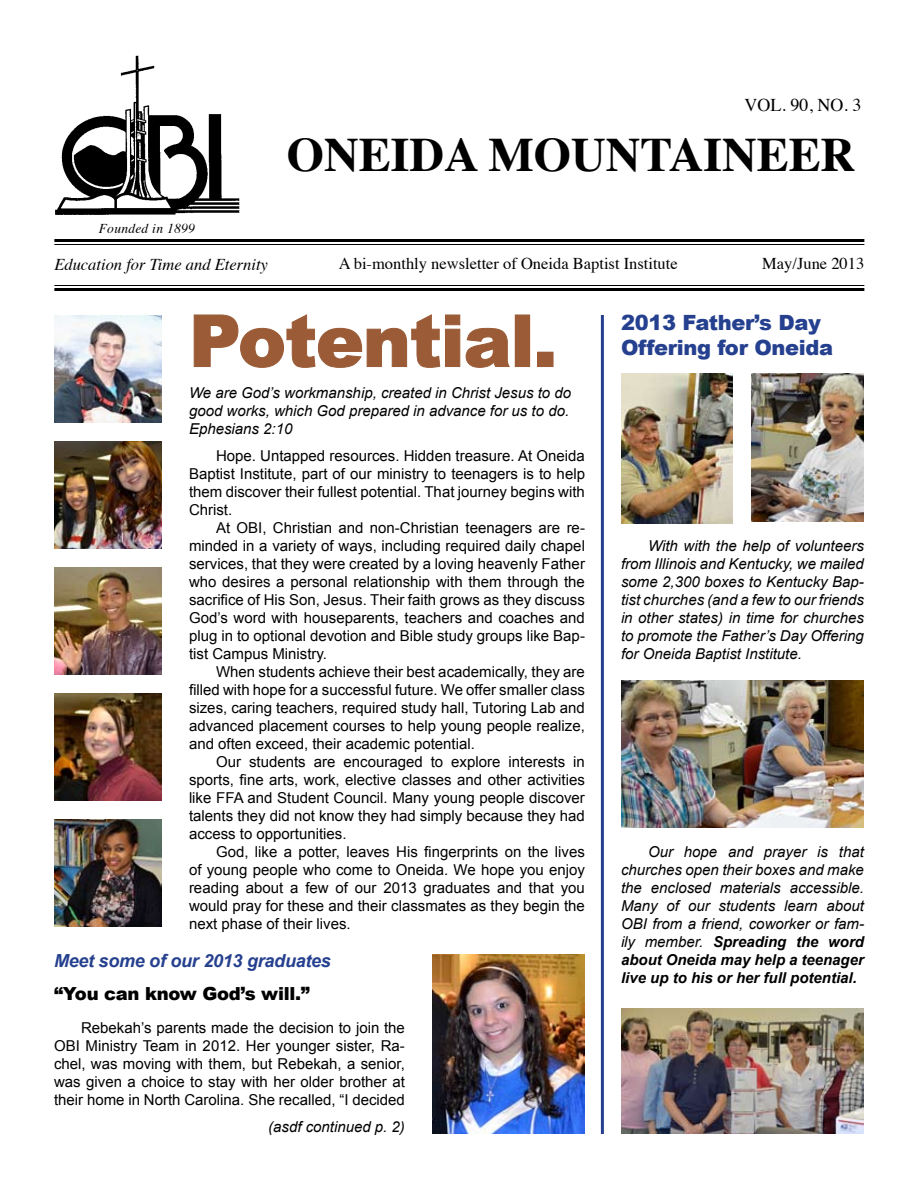
<style>
.page{position:relative;width:918px;height:1188px;background:#fff}
.page>*{position:absolute;margin:0;border:0;box-sizing:border-box;transform-origin:0 0}
.t1{font:900 72px "Arial";letter-spacing:-.015em;color:#9a5b36}
.t2{font:700 48px "Times";color:#000}
.t3{font:900 21px/25.2px "Arial";letter-spacing:-.015em;color:#25408f}
.t4{font:italic 700 18px "Arial";letter-spacing:-.015em;color:#25408f}
.t5{font:900 18px "Arial";letter-spacing:-.015em;color:#000}
.t6{font:18px "Times";color:#000}
.t7{font:16.5px "Times";color:#000}
.t8{font:italic 16.5px "Times";color:#000}
.t9{font:15px/18px "Arial";color:#000;text-align:justify}
.t10{font:italic 15px/18px "Arial";color:#000;text-align:justify}
.t11{font:italic 13.5px "Times";letter-spacing:.02em;color:#000}
.s1{font-weight:700}
</style>
<div class="page">
<img style="left:56px;top:55px;width:184px;height:160px">
<hr style="left:54px;top:239px;width:810px;height:3px;background:#000">
<hr style="left:54px;top:244px;width:810px;height:1px;background:#000">
<hr style="left:54px;top:285px;width:810px;height:1px;background:#000">
<hr style="left:54px;top:288px;width:810px;height:3px;background:#000">
<svg style="left:193px;top:314px;width:317px;height:54px"></svg>
<div style="left:515px;top:315px;width:15px;height:52px;border:1px solid #9a5b36"></div>
<div style="left:538px;top:352px;width:15px;height:15px;border:1px solid #9a5b36"></div>
<img style="left:54px;top:441px;width:108px;height:108px">
<img style="left:54px;top:693px;width:108px;height:108px">
<img style="left:54px;top:315px;width:108px;height:108px">
<img style="left:54px;top:819px;width:108px;height:108px">
<img style="left:54px;top:567px;width:108px;height:108px">
<img style="left:621px;top:1008px;width:243px;height:126px">
<img style="left:621px;top:374px;width:112px;height:149px">
<img style="left:751px;top:374px;width:113px;height:148px">
<img style="left:621px;top:681px;width:243px;height:146px">
<hr style="left:601px;top:315px;width:3px;height:819px;background:#25408f">
<img style="left:432px;top:954px;width:153px;height:180px">
<p class="t6" style="left:744px;top:89px;width:118px">VOL. 90, NO. 3</p>
<p class="t11" style="left:99px;top:216px;width:98px">Founded in 1899</p>
<h2 class="t2" style="left:287px;top:109px;width:570px">ONEIDA MOUNTAINEER</h2>
<p class="t8" style="left:54px;top:250px;width:215px">Education for Time and Eternity</p>
<p class="t7" style="left:339px;top:248px;width:341px">A bi-monthly newsletter of Oneida Baptist Institute</p>
<p class="t7" style="left:762px;top:248px;width:104px">May/June 2013</p>
<h1 class="t1" style="left:189px;top:289px;width:370px">Potential.</h1>
<p class="t10" style="left:189px;top:384px;width:384px;text-align:left">We are God’s workmanship, created in Christ Jesus to do good works, which God prepared in advance for us to do.<br>Ephesians 2:10</p>
<p class="t9" style="left:189px;top:447px;width:398px;text-indent:27px">Hope. Untapped resources. Hidden treasure. At Oneida Baptist Institute, part of our ministry to teenagers is to help them discover their fullest potential. That journey begins with Christ.</p>
<p class="t9" style="left:189px;top:519px;width:397px;text-indent:27px">At OBI, Christian and non-Christian teenagers are re&shy;minded in a variety of ways, including required daily chapel services, that they were created by a loving heavenly Father who desires a personal relationship with them through the sacrifice of His Son, Jesus. Their faith grows as they discuss God’s word with houseparents, teachers and coaches and plug in to optional devotion and Bible study groups like Bap&shy;tist Campus Ministry.</p>
<p class="t9" style="left:189px;top:663px;width:397px;text-indent:27px">When students achieve their best academically, they are filled with hope for a successful future. We offer smaller class sizes, caring teachers, required study hall, Tutoring Lab and advanced placement courses to help young people realize, and often exceed, their academic potential.</p>
<p class="t9" style="left:189px;top:753px;width:397px;text-indent:27px">Our students are encouraged to explore interests in sports, fine arts, work, elective classes and other activities like FFA and Student Council. Many young people discover talents they did not know they had simply because they had access to opportunities.</p>
<p class="t9" style="left:189px;top:843px;width:397px;text-indent:27px">God, like a potter, leaves His fingerprints on the lives of young people who come to Oneida. We hope you enjoy reading about a few of our 2013 graduates and that you would pray for these and their classmates as they begin the next phase of their lives.</p>
<p class="t4" style="left:54px;top:949px;width:278px">Meet some of our 2013 graduates</p>
<p class="t5" style="left:54px;top:980px;width:257px">“You can know God’s will.”</p>
<p class="t9" style="left:54px;top:1019px;width:352px;text-indent:27px">Rebekah’s parents made the decision to join the OBI Ministry Team in 2012. Her younger sister, Ra&shy;chel, was moving with them, but Rebekah, a senior, was given a choice to stay with her older brother at their home in North Carolina. She recalled, “I decided</p>
<p class="t10" style="left:268px;top:1118px;width:138px">(asdf continued p. 2)</p>
<h3 class="t3" style="left:621px;top:309px;width:214px">2013 Father’s Day<br>Offering for Oneida</h3>
<p class="t10" style="left:621px;top:537px;width:244px;text-indent:27px">With with the help of volunteers from Illinois and Kentucky, we mailed some 2,300 boxes to Kentucky Bap&shy;tist churches (and a few to our friends in other states) in time for churches to promote the Father’s Day Offering for Oneida Baptist Institute.</p>
<p class="t10" style="left:621px;top:843px;width:245px;text-indent:27px">Our hope and prayer is that churches open their boxes and make the enclosed materials accessible.<br>Many of our students learn about OBI from a friend, coworker or fam&shy;ily member. <span class="s1">Spreading the word about Oneida may help a teenager live up to his or her full potential.</span></p>
</div>
